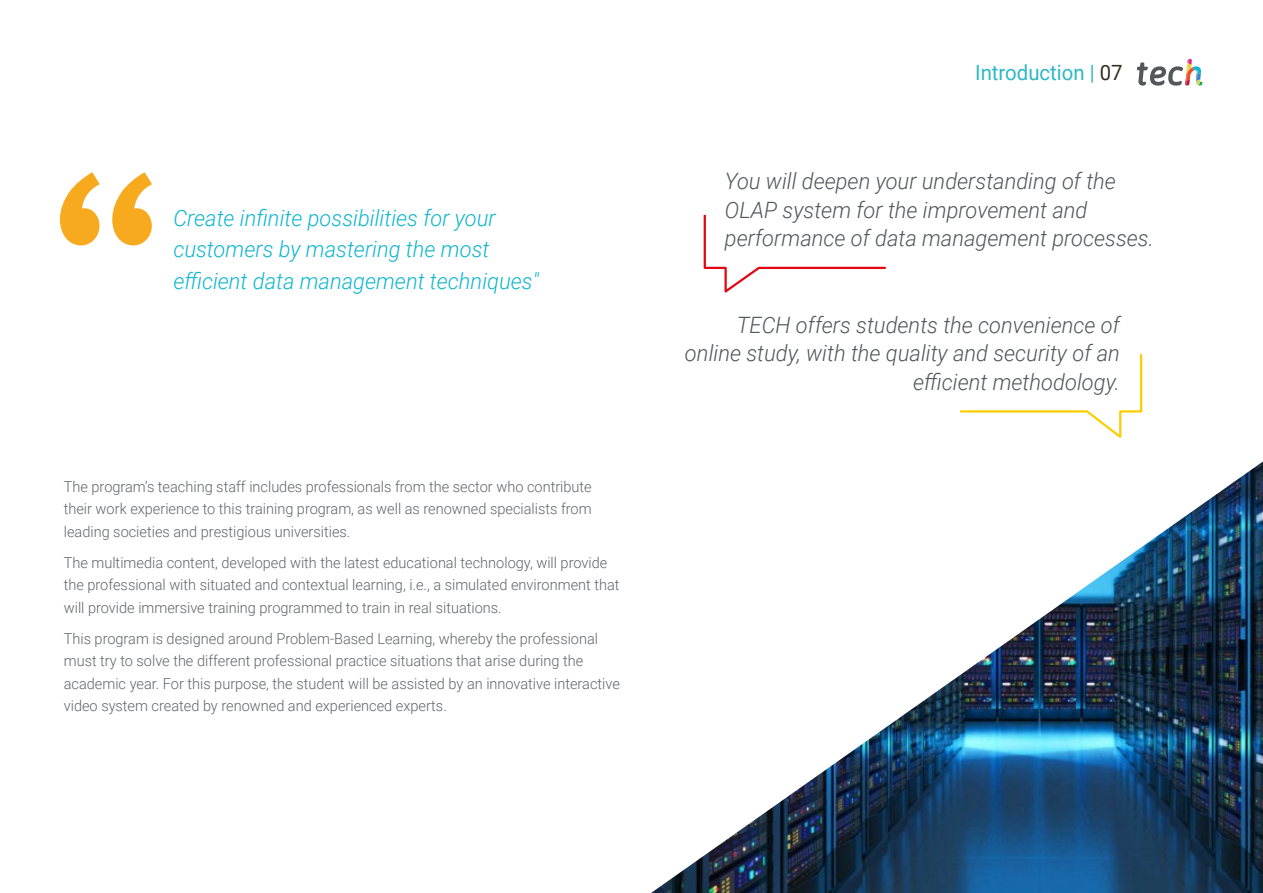
<style>
.page{position:relative;width:1263px;height:893px;background:#fff}
.page>*{position:absolute;margin:0;border:0;box-sizing:border-box;transform-origin:0 0}
.t1{font:italic 300 22.5px/28.5px "Roboto";color:#52555b;text-align:right}
.t2{font:italic 300 22.5px/31.5px "Roboto";color:#0fb6cf}
.t3{font:21px "Roboto";color:#2db8c5}
.t4{font:300 15px/22.5px "Roboto";color:#61646a}
.s1{color:#312e20}
</style>
<div class="page">
<svg style="left:60px;top:172px;width:92px;height:73px"></svg>
<svg style="left:1137px;top:59px;width:65px;height:27px"></svg>
<svg style="left:960px;top:354px;width:183px;height:84px"></svg>
<svg style="left:703px;top:214px;width:183px;height:79px"></svg>
<img style="left:651px;top:461px;width:612px;height:432px">
<h1 class="t2" style="left:173px;top:201px;width:367px">Create infinite possibilities for your customers by mastering the most efficient data management techniques"</h1>
<p class="t4" style="left:64px;top:475px;width:529px;text-align:justify">The program’s teaching staff includes professionals from the sector who contribute their work experience to this training program, as well as renowned specialists from leading societies and prestigious universities.</p>
<p class="t4" style="left:64px;top:551px;width:557px">The multimedia content, developed with the latest educational technology, will provide the professional with situated and contextual learning, i.e., a simulated environment that will provide immersive training programmed to train in real situations.</p>
<p class="t4" style="left:64px;top:627px;width:558px">This program is designed around Problem-Based Learning, whereby the professional must try to solve the different professional practice situations that arise during the academic year. For this purpose, the student will be assisted by an innovative interactive video system created by renowned and experienced experts.</p>
<h2 class="t3" style="left:975px;top:57px;width:149px">Introduction | <span class="s1">07</span></h2>
<h1 class="t1" style="left:725px;top:166px;width:430px;text-align:left">You will deepen your understanding of the<br>OLAP system for the improvement and performance of data management processes.</h1>
<h1 class="t1" style="left:685px;top:310px;width:436px">TECH offers students the convenience of online study, with the quality and security of an efficient methodology.</h1>
</div>
